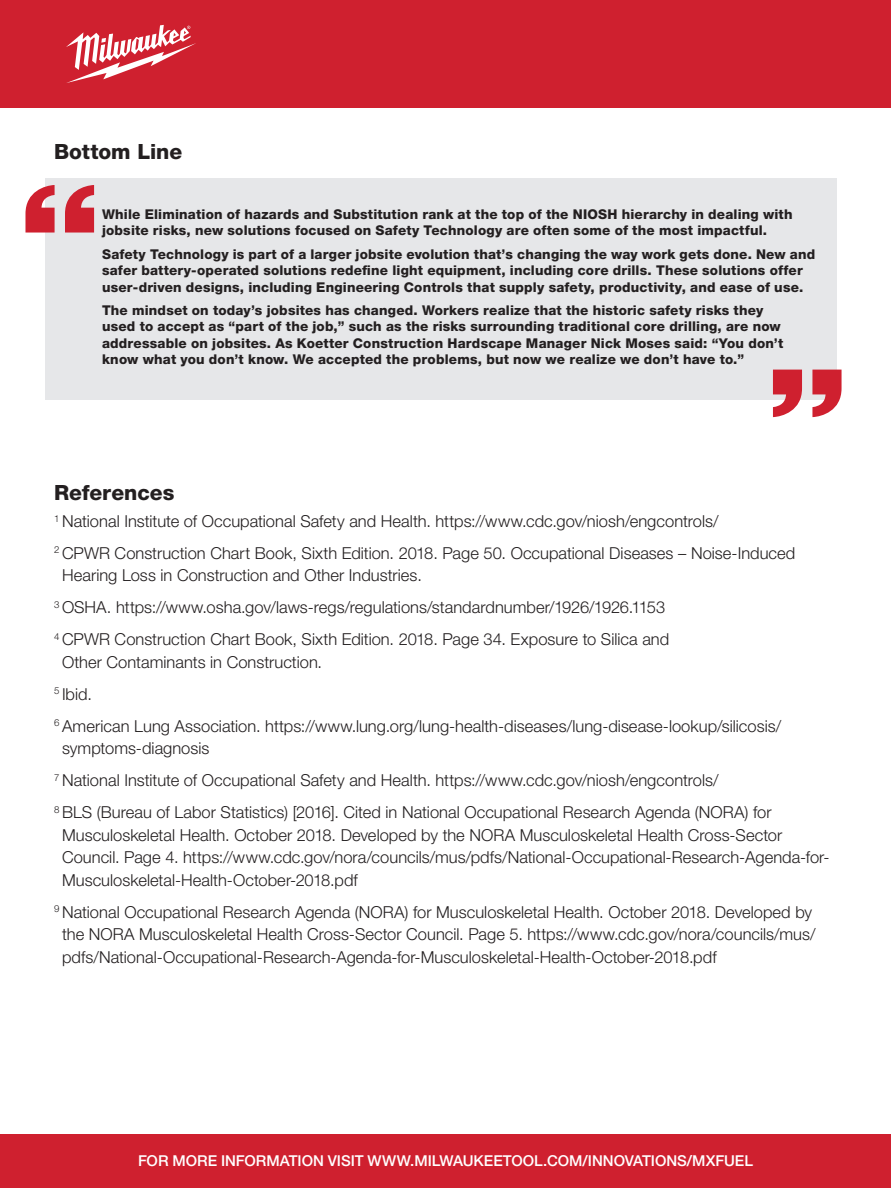
<style>
.page{position:relative;width:891px;height:1188px;background:#fff}
.page>*{position:absolute;margin:0;border:0;box-sizing:border-box;transform-origin:0 0}
.t1{font:900 expanded 111px "Helvetica Neue LT Std";color:#cf202f}
.t2{font:800 21px "Helvetica Neue LT Std";color:#231f20}
.t3{font:300 16.5px/32px "Helvetica Neue LT Std";color:#231f20}
.t4{font:500 15px "Helvetica Neue LT Std";color:#fff}
.t5{font:800 13.5px/16.5px "Helvetica Neue LT Std";letter-spacing:.015em;color:#231f20}
</style>
<div class="page">
<div style="left:0;top:1134px;width:891px;height:54px;background:#cf202f"></div>
<div style="left:0;top:0;width:891px;height:108px;background:#cf202f"></div>
<svg style="left:66px;top:25px;width:130px;height:58px"></svg>
<div style="left:46px;top:178px;width:791px;height:222px;background:#e6e7e9"></div>
<p class="t2" style="left:54px;top:139px;width:130px">Bottom Line</p>
<h1 class="t1" style="left:20px;top:152px;width:82px">“</h1>
<p class="t5" style="left:102px;top:206px;width:692px">While Elimination of hazards and Substitution rank at the top of the NIOSH hierarchy in dealing with jobsite risks, new solutions focused on Safety Technology are often some of the most impactful.</p>
<p class="t5" style="left:102px;top:246px;width:715px">Safety Technology is part of a larger jobsite evolution that’s changing the way work gets done. New and safer battery-operated solutions redefine light equipment, including core drills. These solutions offer user-driven designs, including Engineering Controls that supply safety, productivity, and ease of use.</p>
<p class="t5" style="left:102px;top:302px;width:683px">The mindset on today’s jobsites has changed. Workers realize that the historic safety risks they used to accept as “part of the job,” such as the risks surrounding traditional core drilling, are now addressable on jobsites. As Koetter Construction Hardscape Manager Nick Moses said: “You don’t know what you don’t know. We accepted the problems, but now we realize we don’t have to.”</p>
<p class="t2" style="left:54px;top:480px;width:122px">References</p>
<h1 class="t1" style="left:767px;top:337px;width:82px">”</h1>
<p class="t3" style="left:54px;top:505px;width:743px"><sup>1</sup> National Institute of Occupational Safety and Health. https://www.cdc.gov/niosh/engcontrols/<br><sup>2</sup> CPWR Construction Chart Book, Sixth Edition. 2018. Page 50. Occupational Diseases – Noise-Induced</p>
<p class="t3" style="left:54px;top:559px;width:617px;text-indent:8px">Hearing Loss in Construction and Other Industries.<br><sup>3</sup> OSHA. https://www.osha.gov/laws-regs/regulations/standardnumber/1926/1926.1153<br><sup>4</sup> CPWR Construction Chart Book, Sixth Edition. 2018. Page 34. Exposure to Silica and</p>
<p class="t3" style="left:54px;top:646px;width:729px;text-indent:8px">Other Contaminants in Construction.<br><sup>5</sup> Ibid.<br><sup>6</sup> American Lung Association. https://www.lung.org/lung-health-diseases/lung-disease-lookup/silicosis/</p>
<p class="t3" style="left:54px;top:732px;width:719px;text-indent:8px">symptoms-diagnosis<br><sup>7</sup> National Institute of Occupational Safety and Health. https://www.cdc.gov/niosh/engcontrols/<br><sup>8</sup> BLS (Bureau of Labor Statistics) [2016]. Cited in National Occupational Research Agenda (NORA) for</p>
<p class="t3" style="left:62px;top:823px;width:769px;line-height:22.5px">Musculoskeletal Health. October 2018. Developed by the NORA Musculoskeletal Health Cross-Sector<br>Council. Page 4. https://www.cdc.gov/nora/councils/mus/pdfs/National-Occupational-Research-Agenda-for-<br>Musculoskeletal-Health-October-2018.pdf</p>
<p class="t3" style="left:62px;top:900px;width:755px;line-height:22.5px;text-indent:-8px"><sup>9</sup> National Occupational Research Agenda (NORA) for Musculoskeletal Health. October 2018. Developed by the NORA Musculoskeletal Health Cross-Sector Council. Page 5. https://www.cdc.gov/nora/councils/mus/ pdfs/National-Occupational-Research-Agenda-for-Musculoskeletal-Health-October-2018.pdf</p>
<p class="t4" style="left:138px;top:1152px;width:616px">FOR MORE INFORMATION VISIT WWW.MILWAUKEETOOL.COM/INNOVATIONS/MXFUEL</p>
</div>
